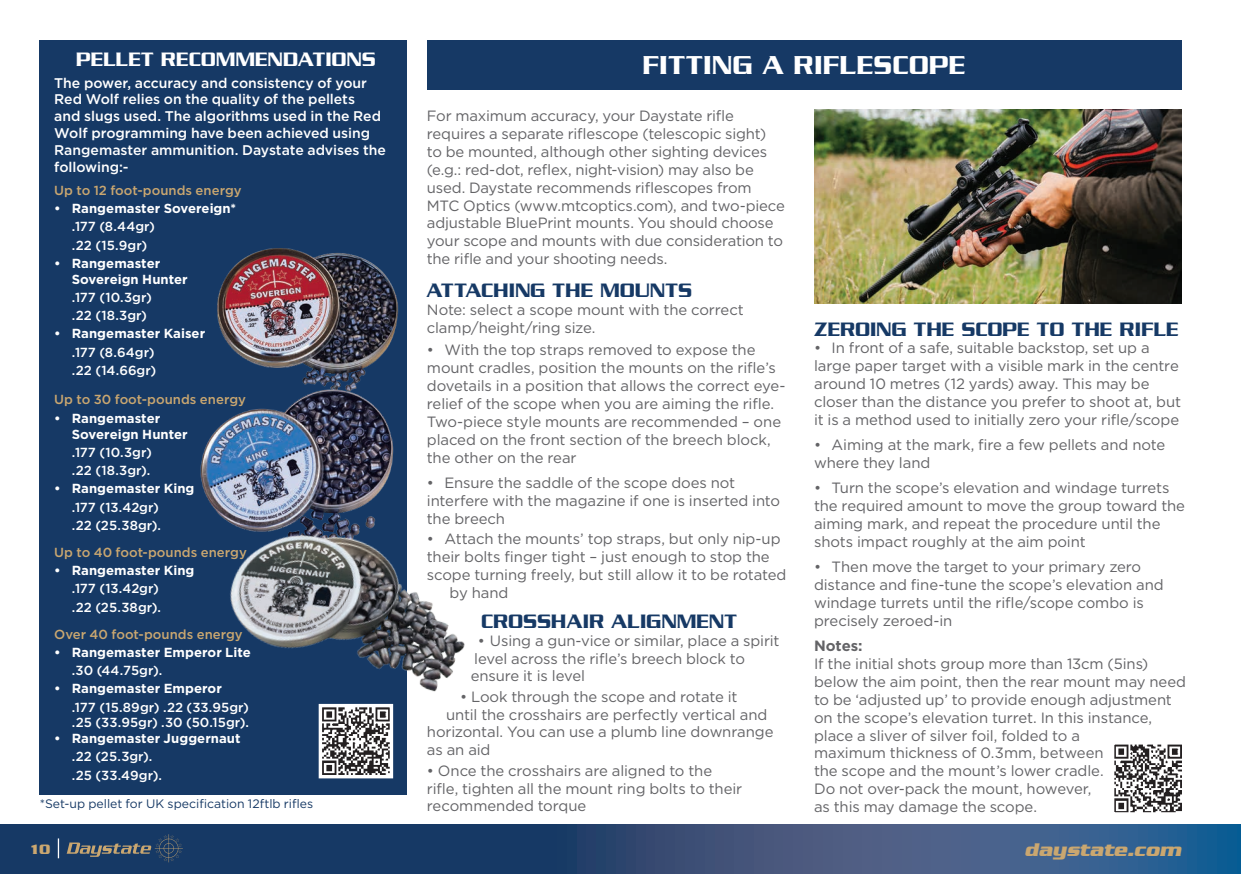
<style>
.page{position:relative;width:1241px;height:874px;background:#fff}
.page>*{position:absolute;margin:0;border:0;box-sizing:border-box;transform-origin:0 0}
.t1{font:500 28px "Serpentine";letter-spacing:.005em;color:#fff}
.t2{font:500 21px "Serpentine";letter-spacing:-.005em;color:#163965}
.t3{font:500 21px "Serpentine";letter-spacing:-.005em;color:#fff}
.t4{font:italic 700 18.9px "Serpentine";letter-spacing:-.005em;color:#caa770}
.t5{font:14.88px/17.8px "Gotham";letter-spacing:-.01em;color:#636366}
.t6{font:700 14.88px "Gotham";letter-spacing:-.005em;color:#636366}
.t7{font:500 14px/16.8px "Gotham";letter-spacing:-.005em;color:#fff}
.t8{font:700 14px "Serpentine D";color:#caa770}
.t9{font:500 13.12px/18.2px "Gotham";color:#fff}
.t10{font:700 13.12px/15.8px "Gotham";color:#fff}
.t11{font:500 13.12px "Gotham";color:#caa770}
.t12{font:12.25px "Gotham";color:#163965}
</style>
<div class="page">
<svg style="left:0;top:824px;width:1240px;height:49px;background:#2b4b76"></svg>
<svg style="left:67px;top:833px;width:116px;height:28px;background:#334b66"></svg>
<svg style="left:58px;top:838px;width:1px;height:19px"></svg>
<div style="left:40px;top:40px;width:367px;height:754px;background:#163965"></div>
<div style="left:427px;top:40px;width:754px;height:49px;background:#163965"></div>
<img style="left:217px;top:248px;width:182px;height:136px">
<img style="left:200px;top:384px;width:194px;height:115px">
<img style="left:208px;top:491px;width:257px;height:201px">
<img style="left:814px;top:109px;width:367px;height:194px">
<svg style="left:318px;top:703px;width:76px;height:76px;background:#99999b"></svg>
<svg style="left:1114px;top:744px;width:68px;height:69px"></svg>
<h2 class="t3" style="left:76px;top:47px;width:301px">PELLET RECOMMENDATIONS</h2>
<p class="t7" style="left:54px;top:74px;width:333px">The power, accuracy and consistency of your Red Wolf relies on the quality of the pellets<br>and slugs used. The algorithms used in the Red Wolf programming have been achieved using Rangemaster ammunition. Daystate advises the following:-</p>
<p class="t11" style="left:54px;top:182px;width:189px">Up to 12 foot-pounds energy</p>
<p class="t10" style="left:54px;top:200px;width:183px">• Rangemaster Sovereign*</p>
<p class="t9" style="left:72px;top:217px;width:85px">.177 (8.44gr) .22 (15.9gr)</p>
<p class="t10" style="left:72px;top:255px;width:117px;text-indent:-17px">• Rangemaster<br>Sovereign Hunter</p>
<p class="t9" style="left:72px;top:288px;width:81px">.177 (10.3gr) .22 (18.3gr)</p>
<p class="t10" style="left:54px;top:326px;width:152px">• Rangemaster Kaiser</p>
<p class="t9" style="left:72px;top:342px;width:86px">.177 (8.64gr) .22 (14.66gr)</p>
<p class="t11" style="left:54px;top:391px;width:193px">Up to 30 foot-pounds energy</p>
<p class="t10" style="left:72px;top:410px;width:117px;text-indent:-17px">• Rangemaster<br>Sovereign Hunter</p>
<p class="t9" style="left:72px;top:442px;width:81px">.177 (10.3gr) .22 (18.3gr).</p>
<p class="t10" style="left:54px;top:480px;width:142px">• Rangemaster King</p>
<p class="t9" style="left:72px;top:497px;width:91px">.177 (13.42gr) .22 (25.38gr).</p>
<p class="t11" style="left:54px;top:543px;width:194px">Up to 40 foot-pounds energy</p>
<p class="t10" style="left:54px;top:562px;width:142px">• Rangemaster King</p>
<p class="t9" style="left:72px;top:579px;width:91px">.177 (13.42gr) .22 (25.38gr).</p>
<p class="t11" style="left:54px;top:625px;width:190px">Over 40 foot-pounds energy</p>
<p class="t10" style="left:54px;top:643px;width:198px">• Rangemaster Emperor Lite</p>
<p class="t9" style="left:72px;top:660px;width:92px">.30 (44.75gr).</p>
<p class="t10" style="left:54px;top:680px;width:169px">• Rangemaster Emperor</p>
<p class="t9" style="left:72px;top:698px;width:179px;line-height:15.8px">.177 (15.89gr) .22 (33.95gr) .25 (33.95gr) .30 (50.15gr).</p>
<p class="t10" style="left:54px;top:730px;width:188px">• Rangemaster Juggernaut</p>
<p class="t9" style="left:72px;top:747px;width:92px">.22 (25.3gr). .25 (33.49gr).</p>
<p class="t12" style="left:40px;top:795px;width:275px">*Set-up pellet for UK specification 12ftlb rifles</p>
<h1 class="t1" style="left:642px;top:49px;width:324px">FITTING A RIFLESCOPE</h1>
<p class="t5" style="left:427px;top:107px;width:359px">For maximum accuracy, your Daystate rifle requires a separate riflescope (telescopic sight) to be mounted, although other sighting devices (e.g.: red-dot, reflex, night-vision) may also be used. Daystate recommends riflescopes from MTC Optics (www.mtcoptics.com), and two-piece adjustable BluePrint mounts. You should choose your scope and mounts with due consideration to the rifle and your shooting needs.</p>
<h2 class="t2" style="left:427px;top:278px;width:267px">ATTACHING THE MOUNTS</h2>
<p class="t5" style="left:427px;top:300px;width:318px">Note: select a scope mount with the correct clamp/height/ring size.</p>
<p class="t5" style="left:427px;top:340px;width:360px">• With the top straps removed to expose the mount cradles, position the mounts on the rifle’s dovetails in a position that allows the correct eye&shy;relief of the scope when you are aiming the rifle.<br>Two-piece style mounts are recommended – one placed on the front section of the breech block, the other on the rear</p>
<p class="t5" style="left:427px;top:473px;width:354px">• Ensure the saddle of the scope does not interfere with the magazine if one is inserted into the breech</p>
<p class="t5" style="left:427px;top:529px;width:355px">• Attach the mounts’ top straps, but only nip-up</p>
<p class="t5" style="left:427px;top:547px;width:344px">their bolts finger tight – just enough to stop the</p>
<p class="t5" style="left:427px;top:565px;width:361px">scope turning freely, but still allow it to be rotated</p>
<p class="t5" style="left:449px;top:582px;width:60px">by hand</p>
<h2 class="t2" style="left:481px;top:609px;width:257px">CROSSHAIR ALIGNMENT</h2>
<p class="t5" style="left:470px;top:630px;width:310px;text-indent:7px">• Using a gun-vice or similar, place a spirit level across the rifle’s breech block to ensure it is level</p>
<p class="t5" style="left:460px;top:686px;width:279px">• Look through the scope and rotate it</p>
<p class="t5" style="left:446px;top:704px;width:322px">until the crosshairs are perfectly vertical and</p>
<p class="t5" style="left:427px;top:722px;width:348px">horizontal. You can use a plumb line downrange</p>
<p class="t5" style="left:427px;top:740px;width:65px">as an aid</p>
<p class="t5" style="left:427px;top:760px;width:317px">• Once the crosshairs are aligned to the rifle, tighten all the mount ring bolts to their recommended torque</p>
<h2 class="t2" style="left:814px;top:317px;width:366px">ZEROING THE SCOPE TO THE RIFLE</h2>
<p class="t5" style="left:814px;top:339px;width:368px">• In front of a safe, suitable backstop, set up a large paper target with a visible mark in the centre around 10 metres (12 yards) away. This may be closer than the distance you prefer to shoot at, but it is a method used to initially zero your rifle/scope</p>
<p class="t5" style="left:814px;top:435px;width:352px">• Aiming at the mark, fire a few pellets and note where they land</p>
<p class="t5" style="left:814px;top:478px;width:372px">• Turn the scope’s elevation and windage turrets the required amount to move the group toward the aiming mark, and repeat the procedure until the shots impact roughly at the aim point</p>
<p class="t5" style="left:814px;top:557px;width:351px">• Then move the target to your primary zero distance and fine-tune the scope’s elevation and windage turrets until the rifle/scope combo is precisely zeroed-in</p>
<p class="t6" style="left:814px;top:635px;width:50px">Notes:</p>
<p class="t5" style="left:814px;top:654px;width:373px">If the initial shots group more than 13cm (5ins) below the aim point, then the rear mount may need to be ‘adjusted up’ to provide enough adjustment on the scope’s elevation turret. In this instance, place a sliver of silver foil, folded to a<br>maximum thickness of 0.3mm, between<br>the scope and the mount’s lower cradle.<br>Do not over-pack the mount, however,<br>as this may damage the scope.</p>
<p class="t8" style="left:29px;top:841px;width:23px">10</p>
<p class="t4" style="left:1024px;top:838px;width:158px">daystate.com</p>
</div>
